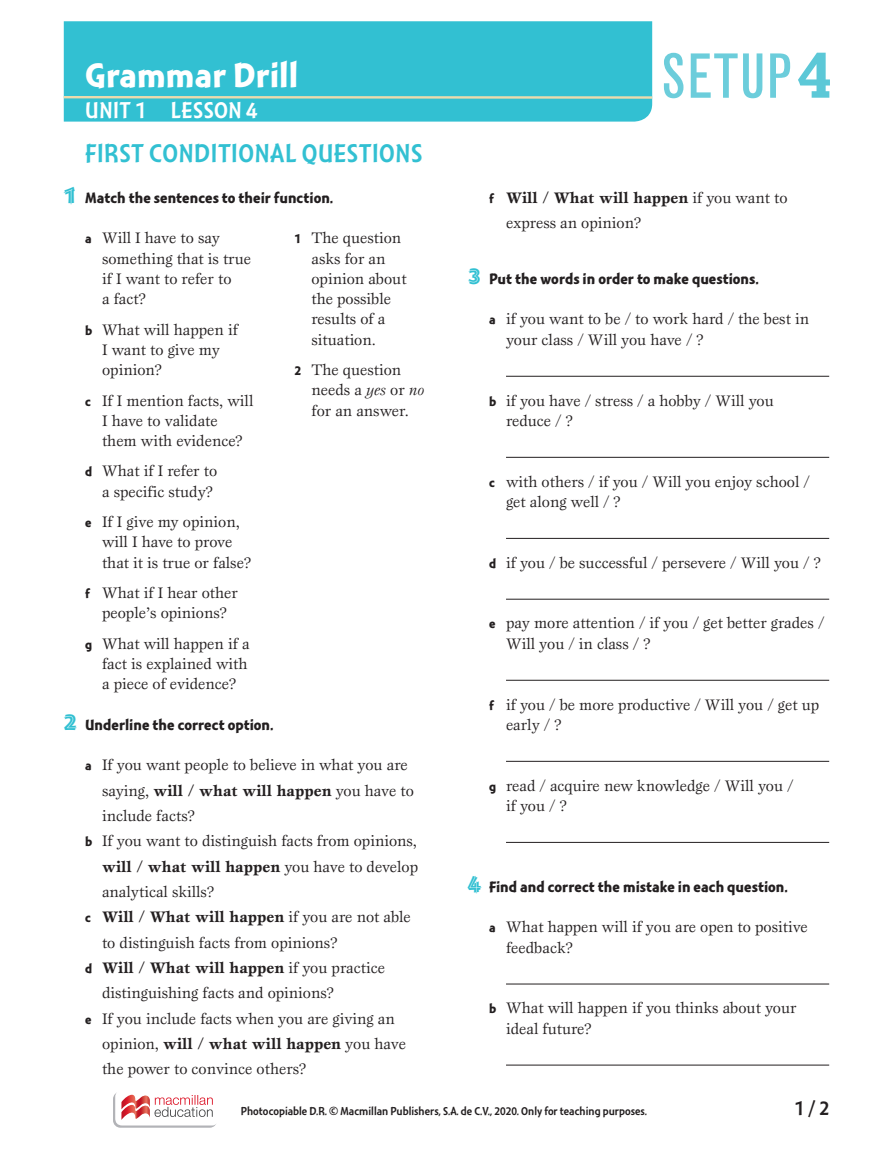
<style>
.page{position:relative;width:893px;height:1149px;background:#fff}
.page>*{position:absolute;margin:0;border:0;box-sizing:border-box;transform-origin:0 0}
.t1{font:condensed 60.15px "Grotesque MT Std";color:#5cc8d7;scale:.95 1}
.t2{font:36px "Montara Bold Gothic";color:#fff}
.t3{font:27px "Montara Gothic";letter-spacing:.02em;color:#32c0d2}
.t4{font:24px "Montara Gothic";letter-spacing:.02em;color:#fff}
.t5{font:21px "Montara Gothic";color:#231f20}
.t6{font:15.75px/20.2px "Esprit Std";color:#231f20}
.t7{font:700 15.75px "Esprit Std";color:#231f20}
.t8{font:15.75px "Montara Bold Gothic";color:#231f20}
.t9{font:12px "Montara Gothic";color:#231f20}
.s1{font-family:"Rockwell";font-weight:700;font-stretch:normal;font-size:65.1px}
.s2{font-family:"Montara Bold Initials";font-size:24px;color:#32c0d2}
.s3{font-family:"Montara Bold Gothic";font-size:13.5px}
.s4{font-style:italic}
.s5{font-weight:400}
.s6{font-family:"Montara Bold Gothic";font-weight:400;font-size:13.5px}
.s7{font-weight:700}
</style>
<div class="page">
<svg style="left:113px;top:1091px;width:104px;height:36px"></svg>
<div style="left:115px;top:1089px;width:104px;height:36px;background:#fff;border-radius:7px"></div>
<svg style="left:121px;top:1094px;width:92px;height:26px"></svg>
<div style="left:64px;top:21px;width:588px;height:100px;background:#32c0d2"></div>
<hr style="left:64px;top:96px;width:588px;height:3px;background:#ebdbad">
<hr style="left:506px;top:376px;width:323px;height:1px;background:#231f20">
<hr style="left:506px;top:457px;width:323px;height:1px;background:#231f20">
<hr style="left:506px;top:538px;width:323px;height:1px;background:#231f20">
<hr style="left:506px;top:598px;width:323px;height:1px;background:#231f20">
<hr style="left:506px;top:679px;width:323px;height:1px;background:#231f20">
<hr style="left:506px;top:760px;width:323px;height:1px;background:#231f20">
<hr style="left:506px;top:841px;width:323px;height:1px;background:#231f20">
<hr style="left:506px;top:983px;width:323px;height:1px;background:#231f20">
<hr style="left:506px;top:1064px;width:323px;height:1px;background:#231f20">
<h2 class="t2" style="left:85px;top:55px;width:215px">Grammar Drill</h2>
<h1 class="t1" style="left:662px;top:41px;width:181px">SETUP<span class="s1">4</span></h1>
<h3 class="t4" style="left:85px;top:97px;width:174px">UNIT 1 LESSON 4</h3>
<h3 class="t3" style="left:85px;top:139px;width:339px">FIRST CONDITIONAL QUESTIONS</h3>
<p class="t8" style="left:64px;top:189px;width:271px"><span class="s2">1</span> Match the sentences to their function.</p>
<p class="t6" style="left:102px;top:228px;width:150px;text-indent:-17px"><span class="s3">a</span> Will I have to say something that is true if I want to refer to<br>a fact?</p>
<p class="t6" style="left:102px;top:319px;width:137px;text-indent:-17px"><span class="s3">b</span> What will happen if<br>I want to give my opinion?</p>
<p class="t6" style="left:102px;top:390px;width:153px;text-indent:-17px"><span class="s3">c</span> If I mention facts, will<br>I have to validate them with evidence?</p>
<p class="t6" style="left:85px;top:460px;width:134px;text-align:right"><span class="s3">d</span> What if I refer to a specific study?</p>
<p class="t6" style="left:102px;top:511px;width:150px;text-indent:-17px"><span class="s3">e</span> If I give my opinion, will I have to prove that it is true or false?</p>
<p class="t6" style="left:85px;top:582px;width:154px;text-align:center"><span class="s3">f</span> What if I hear other people’s opinions?</p>
<p class="t6" style="left:102px;top:633px;width:149px;text-indent:-17px"><span class="s3">g</span> What will happen if a fact is explained with a piece of evidence?</p>
<p class="t8" style="left:64px;top:715px;width:211px"><span class="s2">2</span> Underline the correct option.</p>
<p class="t6" style="left:311px;top:228px;width:97px;text-indent:-17px"><span class="s3">1</span> The question asks for an opinion about the possible results of a situation.</p>
<p class="t6" style="left:311px;top:359px;width:115px;text-indent:-17px"><span class="s3">2</span> The question needs a <span class="s4">yes</span> or <span class="s4">no </span>for an answer.</p>
<p class="t6" style="left:85px;top:754px;width:324px"><span class="s3">a</span> If you want people to believe in what you are</p>
<p class="t7" style="left:102px;top:780px;width:313px"><span class="s5">saying,</span> will / what will happen <span class="s5">you have to</span></p>
<p class="t6" style="left:102px;top:805px;width:94px">include facts?</p>
<p class="t6" style="left:85px;top:830px;width:333px"><span class="s3">b</span> If you want to distinguish facts from opinions,</p>
<p class="t7" style="left:102px;top:856px;width:318px">will / what will happen <span class="s5">you have to develop</span></p>
<p class="t6" style="left:102px;top:881px;width:113px">analytical skills?</p>
<p class="t7" style="left:85px;top:906px;width:327px"><span class="s6">c</span> Will / What will happen <span class="s5">if you are not able</span></p>
<p class="t6" style="left:102px;top:931px;width:237px">to distinguish facts from opinions?</p>
<p class="t7" style="left:85px;top:957px;width:301px"><span class="s6">d</span> Will / What will happen <span class="s5">if you practice</span></p>
<p class="t6" style="left:102px;top:982px;width:233px">distinguishing facts and opinions?</p>
<p class="t6" style="left:85px;top:1007px;width:311px"><span class="s3">e</span> If you include facts when you are giving an</p>
<p class="t7" style="left:102px;top:1033px;width:305px"><span class="s5">opinion,</span> will / what will happen <span class="s5">you have</span></p>
<p class="t6" style="left:102px;top:1058px;width:206px">the power to convince others?</p>
<p class="t6" style="left:506px;top:185px;width:283px;line-height:25.3px;text-indent:-17px"><span class="s3">f</span> <span class="s7">Will / What will happen</span> if you want to express an opinion?</p>
<p class="t8" style="left:468px;top:270px;width:293px"><span class="s2">3</span> Put the words in order to make questions.</p>
<p class="t6" style="left:506px;top:309px;width:304px;text-indent:-17px"><span class="s3">a</span> if you want to be / to work hard / the best in your class / Will you have / ?</p>
<p class="t6" style="left:506px;top:390px;width:269px;text-indent:-17px"><span class="s3">b</span> if you have / stress / a hobby / Will you reduce / ?</p>
<p class="t6" style="left:506px;top:471px;width:305px;text-indent:-17px"><span class="s3">c</span> with others / if you / Will you enjoy school / get along well / ?</p>
<p class="t6" style="left:489px;top:552px;width:333px"><span class="s3">d</span> if you / be successful / persevere / Will you / ?</p>
<p class="t6" style="left:506px;top:612px;width:320px;text-indent:-17px"><span class="s3">e</span> pay more attention / if you / get better grades /<br>Will you / in class / ?</p>
<p class="t6" style="left:506px;top:693px;width:315px;text-indent:-17px"><span class="s3">f</span> if you / be more productive / Will you / get up early / ?</p>
<p class="t6" style="left:506px;top:774px;width:289px;text-indent:-17px"><span class="s3">g</span> read / acquire new knowledge / Will you / if you / ?</p>
<p class="t8" style="left:468px;top:877px;width:322px"><span class="s2">4</span> Find and correct the mistake in each question.</p>
<p class="t6" style="left:506px;top:916px;width:303px;text-indent:-17px"><span class="s3">a</span> What happen will if you are open to positive feedback?</p>
<p class="t6" style="left:506px;top:997px;width:292px;text-indent:-17px"><span class="s3">b</span> What will happen if you thinks about your ideal future?</p>
<p class="t9" style="left:241px;top:1103px;width:408px">Photocopiable D.R. © Macmillan Publishers, S.A. de C.V., 2020. Only for teaching purposes.</p>
<h3 class="t5" style="left:795px;top:1096px;width:36px">1 / 2</h3>
</div>
